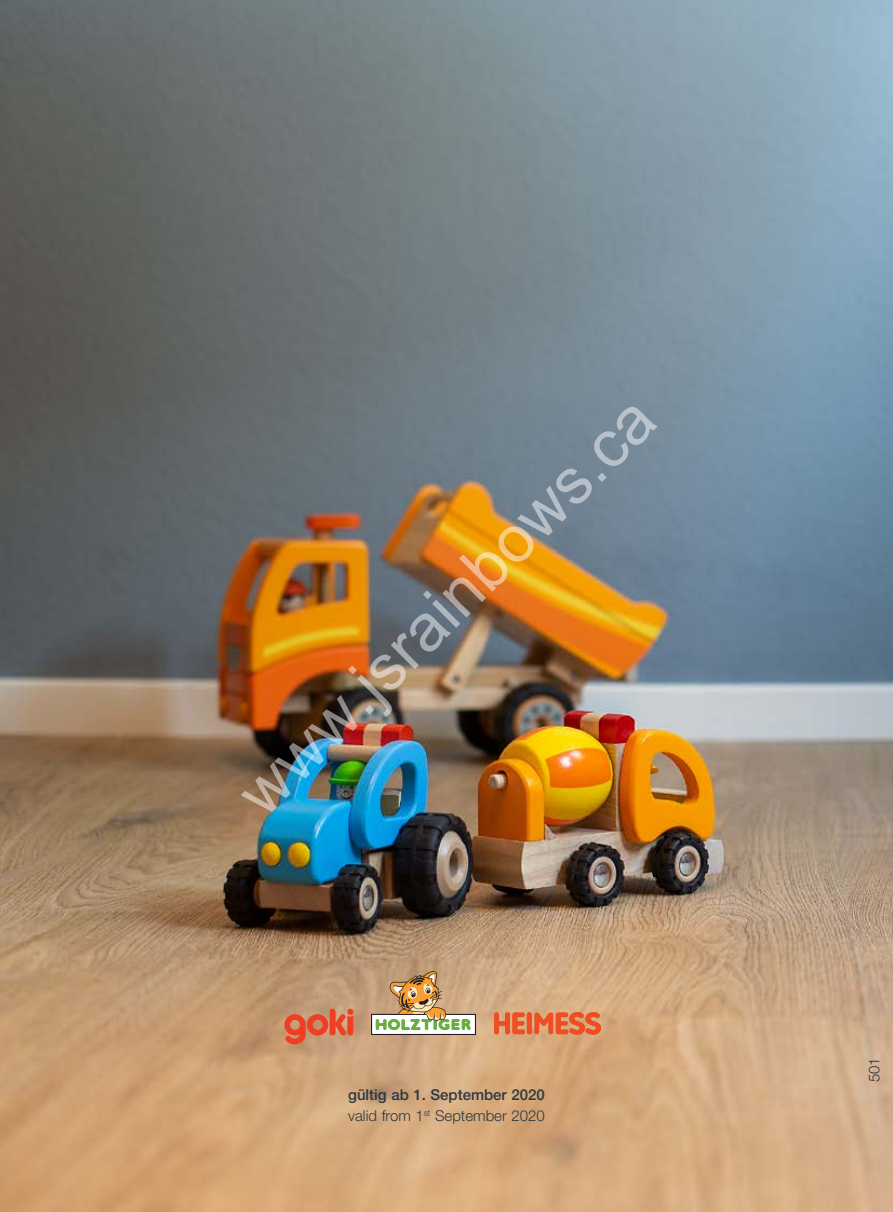
<style>
.page{position:relative;width:893px;height:1212px;background:#fff}
.page>*{position:absolute;margin:0;border:0;box-sizing:border-box;transform-origin:0 0}
.t1{font:65.7px "Arial";color:rgb(255 255 255/.49)}
.t2{font:500 15px/21px "Helvetica Neue LT Pro";color:#2c3840}
.t3{font:300 15px "Helvetica Neue LT Pro";color:#2c3840}
.s1{font-weight:300}
</style>
<div class="page">
<img style="left:0;top:0;width:893px;height:1212px">
<svg style="left:284px;top:1009px;width:69px;height:35px;background:#d77151"></svg>
<svg style="left:494px;top:1012px;width:31px;height:22px"></svg>
<div style="left:527px;top:1012px;width:5px;height:22px;background:#f04d22;border-radius:3px"></div>
<svg style="left:534px;top:1012px;width:67px;height:22px"></svg>
<svg style="left:371px;top:971px;width:105px;height:64px;background:#c2ab81"></svg>
<h1 class="t1" style="left:216px;top:771px;width:560px;rotate:-45deg">www.jsrainbows.ca</h1>
<p class="t2" style="left:348px;top:1083px;width:198px">gültig ab 1. September 2020 <span class="s1">valid from 1</span><sup>st</sup> <span class="s1">September 2020</span></p>
<p class="t3" style="left:865px;top:1082px;width:27px;rotate:-90deg">501</p>
</div>
